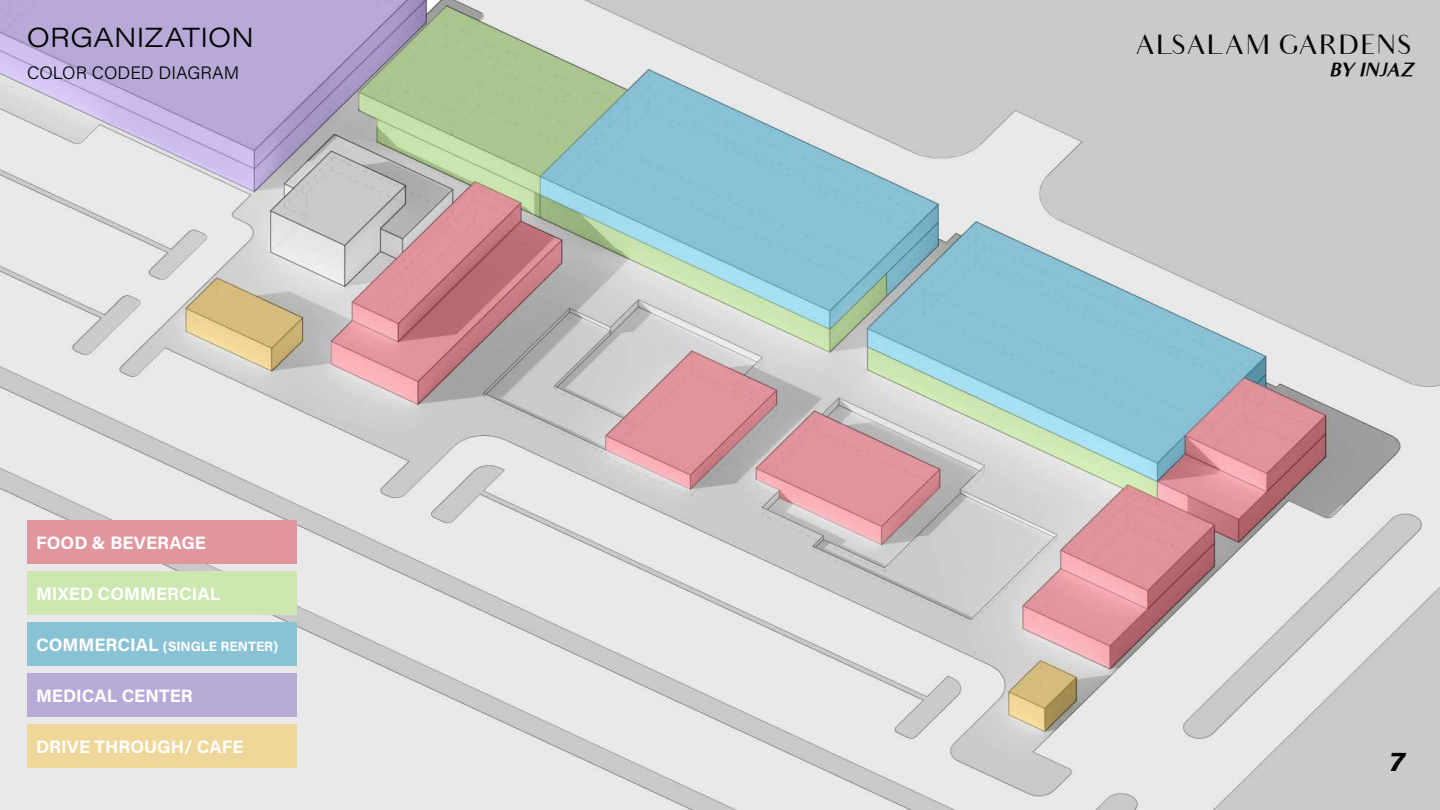
<style>
.page{position:relative;width:1440px;height:810px;background:#fff}
.page>*{position:absolute;margin:0;border:0;box-sizing:border-box;transform-origin:0 0}
.t1{font:27px "Audrey";color:#040503}
.t2{font:27px "Acumin Variable Concept";letter-spacing:.12em;color:#040503}
.t3{font:18px "Acumin Variable Concept";letter-spacing:.03em;color:#fff}
.t4{font:18px "Acumin Variable Concept";letter-spacing:.005em;color:#040503}
.t5{font:italic 700 18px "Audrey";letter-spacing:-.02em;color:#040503}
.t6{font:13.5px "Acumin Variable Concept";letter-spacing:.035em;color:#fff}
.s1{font-size:18px}
</style>
<div class="page">
<img style="left:0;top:0;width:1440px;height:810px">
<div style="left:27px;top:520px;width:270px;height:44px;background:#e1959c"></div>
<div style="left:27px;top:572px;width:270px;height:43px;background:#cce7b0"></div>
<div style="left:27px;top:622px;width:270px;height:44px;background:#89c2d5"></div>
<div style="left:27px;top:674px;width:270px;height:43px;background:#b7aad7"></div>
<div style="left:27px;top:724px;width:270px;height:44px;background:#efd699"></div>
<p class="t2" style="left:27px;top:19px;width:226px">ORGANIZATION</p>
<p class="t4" style="left:27px;top:61px;width:214px">COLOR CODED DIAGRAM</p>
<p class="t3" style="left:36px;top:530px;width:171px">FOOD &amp; BEVERAGE</p>
<p class="t3" style="left:36px;top:581px;width:185px">MIXED COMMERCIAL</p>
<p class="t6" style="left:36px;top:637px;width:243px"><span class="s1">COMMERCIAL</span> (SINGLE RENTER)</p>
<p class="t3" style="left:36px;top:683px;width:158px">MEDICAL CENTER</p>
<p class="t3" style="left:36px;top:734px;width:208px">DRIVE THROUGH/ CAFE</p>
<p class="t1" style="left:1135px;top:30px;width:280px">ALSALAM GARDENS</p>
<p class="t5" style="left:1329px;top:59px;width:85px">BY INJAZ</p>
<h1 class="t2" style="left:1390px;top:743px;width:14px">7</h1>
</div>
